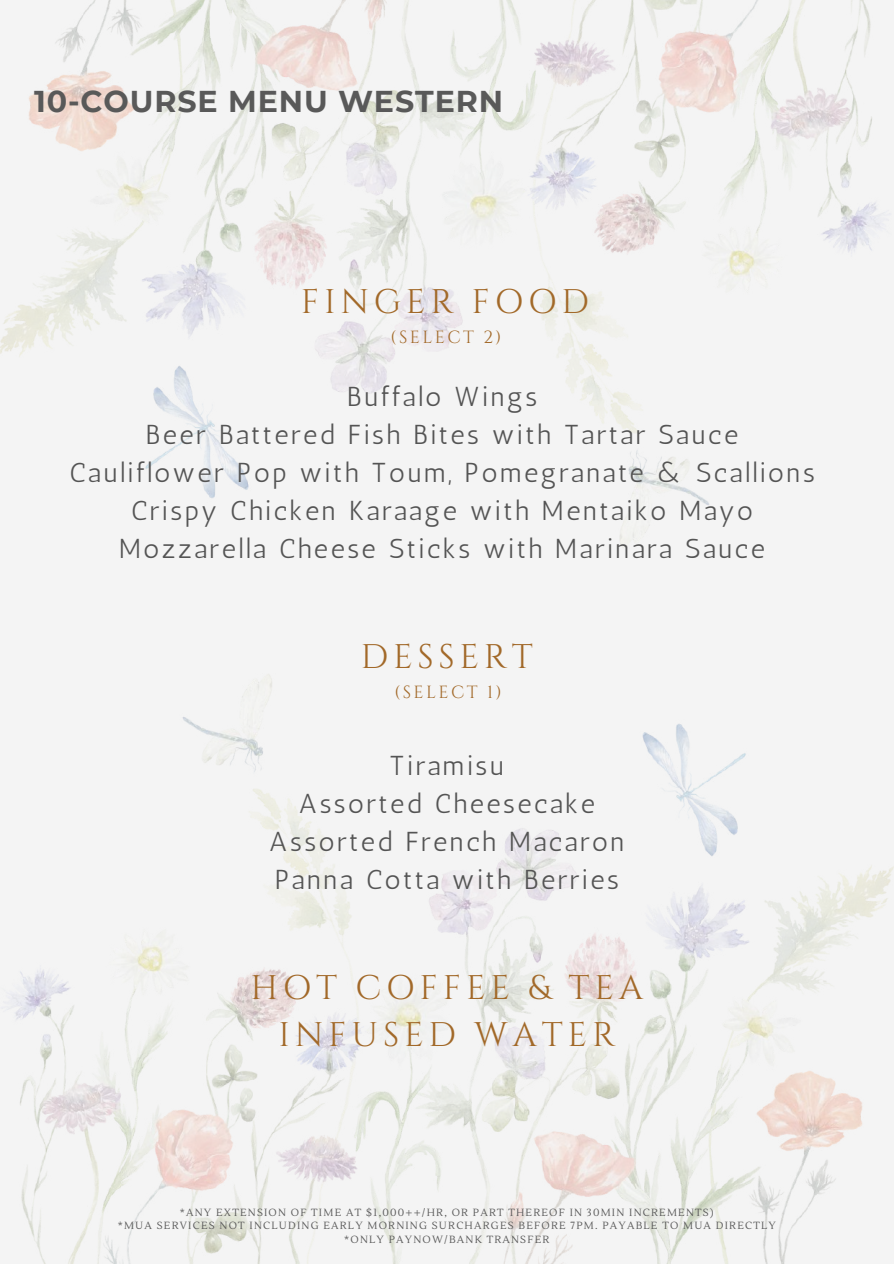
<style>
.page{position:relative;width:894px;height:1264px;background:#fff}
.page>*{position:absolute;margin:0;border:0;box-sizing:border-box;transform-origin:0 0}
.t1{font:34.05px/47.2px "Cinzel";letter-spacing:.14em;color:#a26929;text-align:center}
.t2{font:700 30px "Montserrat";letter-spacing:.03em;color:#595959}
.t3{font:27.45px/38px "Antic";letter-spacing:.095em;color:#545454;text-align:center}
.t4{font:17.55px "Cinzel";letter-spacing:.14em;color:#a26929}
.t5{font:10.35px/13.8px "Lustria";letter-spacing:.115em;color:#595959;text-align:center}
</style>
<div class="page">
<div style="left:0;top:0;width:893px;height:1263px;background:#f4f4f4"></div>
<img style="left:7px;top:674px;width:886px;height:589px">
<img style="left:0;top:0;width:885px;height:548px">
<p class="t2" style="left:34px;top:83px;width:470px">10-COURSE MENU WESTERN</p>
<p class="t1" style="left:301px;top:279px;width:290px">FINGER FOOD</p>
<p class="t4" style="left:390px;top:326px;width:112px">(SELECT 2)</p>
<p class="t3" style="left:69px;top:377px;width:746px">Buffalo Wings<br>Beer Battered Fish Bites with Tartar Sauce Cauliflower Pop with Toum, Pomegranate &amp; Scallions Crispy Chicken Karaage with Mentaiko Mayo Mozzarella Cheese Sticks with Marinara Sauce</p>
<p class="t1" style="left:360px;top:634px;width:174px">DESSERT</p>
<p class="t4" style="left:394px;top:681px;width:109px">(SELECT 1)</p>
<p class="t3" style="left:269px;top:746px;width:356px">Tiramisu<br>Assorted Cheesecake<br>Assorted French Macaron<br>Panna Cotta with Berries</p>
<p class="t1" style="left:250px;top:964px;width:394px">HOT COFFEE &amp; TEA<br>INFUSED WATER</p>
<p class="t5" style="left:118px;top:1205px;width:659px">*ANY EXTENSION OF TIME AT $1,000++/HR, OR PART THEREOF IN 30MIN INCREMENTS)<br>*MUA SERVICES NOT INCLUDING EARLY MORNING SURCHARGES BEFORE 7PM. PAYABLE TO MUA DIRECTLY *ONLY PAYNOW/BANK TRANSFER</p>
</div>
